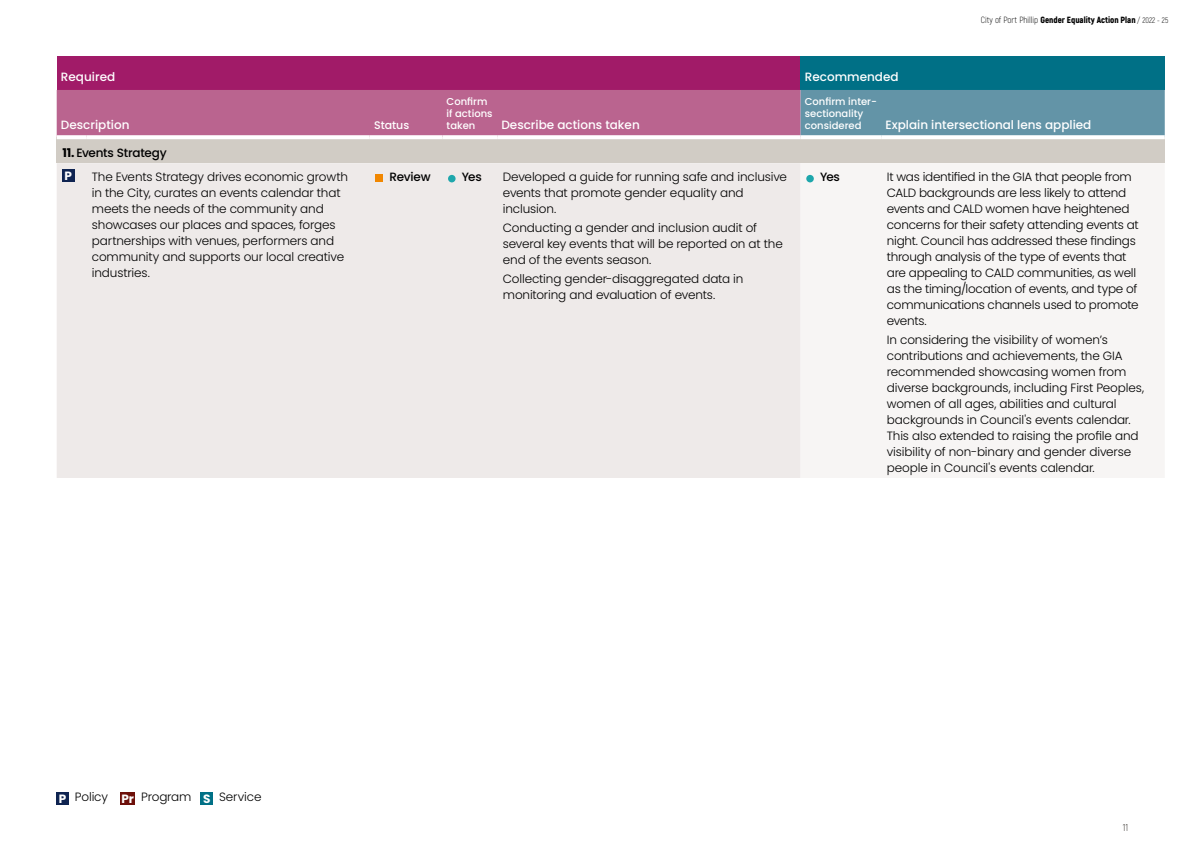
<style>
.page{position:relative;width:1191px;height:842px;background:#fff}
.page>*{position:absolute;margin:0;border:0;box-sizing:border-box;transform-origin:0 0}
.t1{font:300 12px/16px "Poppins";letter-spacing:-.015em;color:#000}
.t2{font:500 12px "Poppins";color:#fff}
.t3{font:500 12px/22.1px "Poppins";letter-spacing:-.02em;color:#000}
.t4{font:500 11px "Poppins";color:#fff}
.t5{font:500 10px/12px "Poppins";color:#fff}
.t6{font:300 10px "Akrobat";color:#37332f}
.t7{font:900 9px "Akrobat";color:#000}
.s1{font-weight:300}
.s2{font-weight:300;font-size:8px}
.s3{font-weight:700}
.s4{font-weight:700;color:#fff}
</style>
<div class="page">
<div style="left:57px;top:57px;width:743px;height:33px;background:#a11b68"></div>
<div style="left:800px;top:57px;width:364px;height:33px;background:#007086"></div>
<svg style="left:57px;top:90px;width:1107px;height:45px;background:#9d7396"></svg>
<div style="left:57px;top:137px;width:1107px;height:26px;background:#d1ccc5"></div>
<div style="left:57px;top:163px;width:743px;height:315px;background:#eeeae9"></div>
<div style="left:800px;top:163px;width:364px;height:315px;background:#f7f5f4"></div>
<svg style="left:370px;top:135px;width:72px;height:4px"></svg>
<svg style="left:442px;top:135px;width:55px;height:4px"></svg>
<svg style="left:497px;top:135px;width:303px;height:4px"></svg>
<svg style="left:57px;top:135px;width:29px;height:4px"></svg>
<svg style="left:86px;top:135px;width:284px;height:4px"></svg>
<svg style="left:800px;top:135px;width:81px;height:4px"></svg>
<svg style="left:881px;top:135px;width:283px;height:4px"></svg>
<div style="left:62px;top:169px;width:12px;height:12px;background:#0f2451"></div>
<div style="left:375px;top:174px;width:8px;height:8px;background:#f18700"></div>
<div style="left:448px;top:175px;width:7px;height:7px;background:#1ea7ac;border-radius:50%"></div>
<div style="left:806px;top:175px;width:8px;height:7px;background:#1ea7ac;border-radius:50%"></div>
<div style="left:57px;top:792px;width:12px;height:12px;background:#0f2451"></div>
<div style="left:120px;top:792px;width:15px;height:12px;background:#6d100a"></div>
<div style="left:201px;top:792px;width:12px;height:12px;background:#007086"></div>
<p class="t7" style="left:981px;top:14px;width:189px"><span class="s1">City of Port Phillip</span> Gender Equality Action Plan <span class="s2">/ 2022 - 25</span></p>
<p class="t2" style="left:61px;top:70px;width:56px">Required</p>
<p class="t2" style="left:805px;top:70px;width:95px">Recommended</p>
<p class="t2" style="left:61px;top:118px;width:70px">Description</p>
<p class="t4" style="left:374px;top:118px;width:37px">Status</p>
<p class="t5" style="left:446px;top:95px;width:47px">Confirm if actions taken</p>
<p class="t5" style="left:805px;top:95px;width:74px">Confirm inter&shy;sectionality considered</p>
<p class="t2" style="left:501px;top:118px;width:140px">Describe actions taken</p>
<p class="t2" style="left:885px;top:118px;width:207px">Explain intersectional lens applied</p>
<p class="t3" style="left:62px;top:142px;width:106px"><span class="s3">11.</span> Events Strategy<br><span class="s4">P</span></p>
<p class="t1" style="left:92px;top:169px;width:258px">The Events Strategy drives economic growth in the City, curates an events calendar that meets the needs of the community and showcases our places and spaces, forges partnerships with venues, performers and community and supports our local creative industries.</p>
<p class="t3" style="left:389px;top:166px;width:42px">Review</p>
<p class="t3" style="left:462px;top:166px;width:21px">Yes</p>
<p class="t1" style="left:503px;top:169px;width:286px">Developed a guide for running safe and inclusive events that promote gender equality and inclusion.</p>
<p class="t1" style="left:503px;top:220px;width:281px">Conducting a gender and inclusion audit of several key events that will be reported on at the end of the events season.</p>
<p class="t1" style="left:503px;top:271px;width:242px">Collecting gender-disaggregated data in monitoring and evaluation of events.</p>
<p class="t3" style="left:820px;top:166px;width:21px">Yes</p>
<p class="t1" style="left:887px;top:169px;width:253px">It was identified in the GIA that people from CALD backgrounds are less likely to attend events and CALD women have heightened concerns for their safety attending events at night. Council has addressed these findings through analysis of the type of events that are appealing to CALD communities, as well as the timing/location of events, and type of communications channels used to promote events.</p>
<p class="t1" style="left:887px;top:332px;width:259px">In considering the visibility of women’s contributions and achievements, the GIA recommended showcasing women from diverse backgrounds, including First Peoples, women of all ages, abilities and cultural backgrounds in Council's events calendar.<br>This also extended to raising the profile and visibility of non-binary and gender diverse people in Council's events calendar.</p>
<p class="t1" style="left:59px;top:789px;width:204px"><span class="s4">P</span> Policy <span class="s4">Pr</span> Program <span class="s4">S</span> Service</p>
<p class="t6" style="left:1123px;top:821px;width:7px">11</p>
</div>
